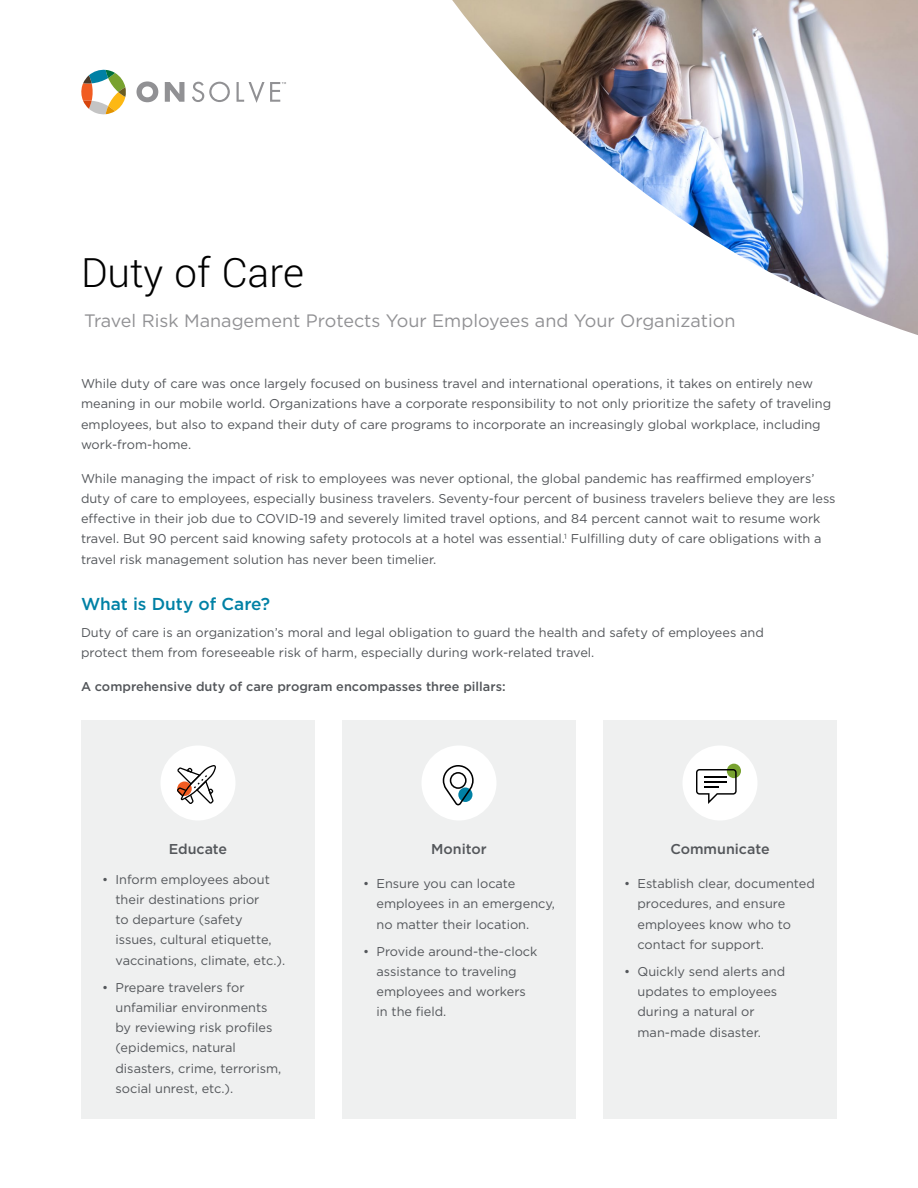
<style>
.page{position:relative;width:918px;height:1188px;background:#fff}
.page>*{position:absolute;margin:0;border:0;box-sizing:border-box;transform-origin:0 0}
.t1{font:300 45px "Yantramanav";color:#000}
.t2{font:18px "Gotham";color:#919194}
.t3{font:500 17.25px "Gotham";color:#0081a5}
.t4{font:500 14.25px "Gotham";color:#53565a}
.t5{font:12.75px/20.2px "Gotham";color:#53565a}
.t6{font:500 12.75px "Gotham";color:#53565a}
</style>
<div class="page">
<div style="left:342px;top:720px;width:234px;height:399px;background:#eff0f0"></div>
<div style="left:422px;top:746px;width:74px;height:74px;background:#fff;border-radius:50%"></div>
<div style="left:81px;top:720px;width:234px;height:399px;background:#eff0f0"></div>
<div style="left:160px;top:746px;width:76px;height:74px;background:#fff;border-radius:50%"></div>
<img style="left:452px;top:0;width:466px;height:335px">
<svg style="left:137px;top:81px;width:21px;height:21px"></svg>
<svg style="left:165px;top:82px;width:19px;height:20px"></svg>
<svg style="left:192px;top:82px;width:38px;height:20px"></svg>
<svg style="left:81px;top:69px;width:45px;height:46px"></svg>
<svg style="left:237px;top:82px;width:49px;height:21px"></svg>
<div style="left:603px;top:720px;width:234px;height:399px;background:#eff0f0"></div>
<div style="left:682px;top:746px;width:76px;height:74px;background:#fff;border-radius:50%"></div>
<div style="left:727px;top:764px;width:14px;height:14px;background:#78a22f;border-radius:50%"></div>
<svg style="left:696px;top:769px;width:41px;height:35px"></svg>
<svg style="left:177px;top:765px;width:39px;height:39px"></svg>
<svg style="left:443px;top:765px;width:31px;height:40px"></svg>
<h1 class="t1" style="left:81px;top:245px;width:225px">Duty of Care</h1>
<h2 class="t2" style="left:84px;top:309px;width:653px">Travel Risk Management Protects Your Employees and Your Organization</h2>
<p class="t5" style="left:81px;top:373px;width:752px">While duty of care was once largely focused on business travel and international operations, it takes on entirely new meaning in our mobile world. Organizations have a corporate responsibility to not only prioritize the safety of traveling employees, but also to expand their duty of care programs to incorporate an increasingly global workplace, including work-from-home.</p>
<p class="t5" style="left:81px;top:468px;width:756px">While managing the impact of risk to employees was never optional, the global pandemic has reaffirmed employers’ duty of care to employees, especially business travelers. Seventy-four percent of business travelers believe they are less effective in their job due to COVID-19 and severely limited travel options, and 84 percent cannot wait to resume work travel. But 90 percent said knowing safety protocols at a hotel was essential.<sup>1</sup> Fulfilling duty of care obligations with a travel risk management solution has never been timelier.</p>
<h3 class="t3" style="left:81px;top:592px;width:191px">What is Duty of Care?</h3>
<p class="t5" style="left:81px;top:622px;width:684px">Duty of care is an organization’s moral and legal obligation to guard the health and safety of employees and protect them from foreseeable risk of harm, especially during work-related travel.</p>
<p class="t6" style="left:81px;top:678px;width:426px">A comprehensive duty of care program encompasses three pillars:</p>
<p class="t4" style="left:169px;top:840px;width:60px">Educate</p>
<p class="t5" style="left:116px;top:869px;width:171px;text-indent:-14px">• Inform employees about their destinations prior<br>to departure (safety issues, cultural etiquette, vaccinations, climate, etc.).</p>
<p class="t5" style="left:116px;top:977px;width:167px;text-indent:-14px">• Prepare travelers for unfamiliar environments by reviewing risk profiles (epidemics, natural disasters, crime, terrorism, social unrest, etc.).</p>
<p class="t4" style="left:431px;top:840px;width:57px">Monitor</p>
<p class="t5" style="left:377px;top:873px;width:180px;text-indent:-14px">• Ensure you can locate employees in an emergency, no matter their location.</p>
<p class="t5" style="left:377px;top:941px;width:162px;text-indent:-14px">• Provide around-the-clock assistance to traveling employees and workers in the field.</p>
<p class="t4" style="left:670px;top:840px;width:101px">Communicate</p>
<p class="t5" style="left:638px;top:873px;width:179px;text-indent:-14px">• Establish clear, documented procedures, and ensure employees know who to contact for support.</p>
<p class="t5" style="left:638px;top:961px;width:149px;text-indent:-14px">• Quickly send alerts and updates to employees during a natural or man-made disaster.</p>
</div>
